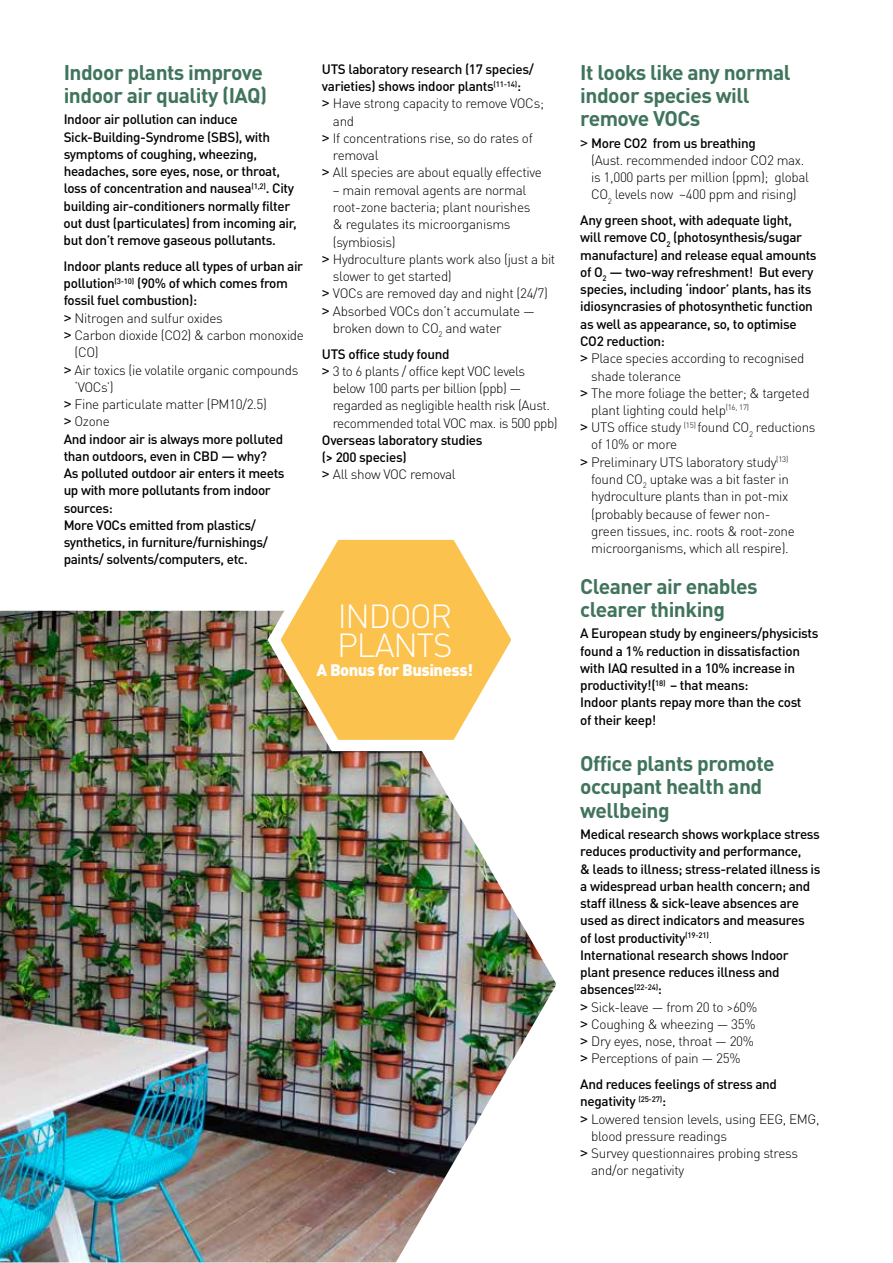
<style>
.page{position:relative;width:893px;height:1263px;background:#fff}
.page>*{position:absolute;margin:0;border:0;box-sizing:border-box;transform-origin:0 0}
.t1{font:300 33px/28.5px "DINOT";letter-spacing:-.035em;color:#fff}
.t2{font:700 21px/23.2px "DINOT";letter-spacing:-.025em;color:#40745c}
.t3{font:900 16.5px "DINOT";letter-spacing:-.03em;color:#fff}
.t4{font:500 13.5px/17.2px "DINOT";letter-spacing:-.025em;color:#000}
.t5{font:300 13.5px/17.2px "DINOT";letter-spacing:-.025em;color:#000}
.s1{font-family:"Arial";font-weight:400}
.s2{font-weight:300}
.s3{font-weight:500}
</style>
<div class="page">
<img style="left:0;top:610px;width:556px;height:653px">
<svg style="left:261px;top:539px;width:270px;height:218px"></svg>
<h2 class="t2" style="left:64px;top:60px;width:205px">Indoor plants improve indoor air quality (IAQ)</h2>
<p class="t4" style="left:64px;top:111px;width:235px">Indoor air pollution can induce Sick-Building-Syndrome (SBS), with symptoms of coughing, wheezing, headaches, sore eyes, nose, or throat, loss of concentration and nausea<sup>(1,2)</sup>. City building air-conditioners normally filter out dust (particulates) from incoming air, but don’t remove gaseous pollutants.</p>
<p class="t4" style="left:64px;top:257px;width:241px">Indoor plants reduce all types of urban air</p>
<p class="t4" style="left:64px;top:274px;width:226px">pollution<sup>(3-10)</sup> (90% of which comes from</p>
<p class="t4" style="left:64px;top:292px;width:135px">fossil fuel combustion):</p>
<p class="t5" style="left:64px;top:309px;width:161px"><span class="s1">&gt;</span> Nitrogen and sulfur oxides</p>
<p class="t5" style="left:64px;top:326px;width:242px"><span class="s1">&gt;</span> Carbon dioxide (CO2) &amp; carbon monoxide</p>
<p class="t5" style="left:75px;top:344px;width:26px">(CO)</p>
<p class="t5" style="left:64px;top:361px;width:236px"><span class="s1">&gt;</span> Air toxics (ie volatile organic compounds</p>
<p class="t5" style="left:75px;top:378px;width:41px">‘VOCs’)</p>
<p class="t5" style="left:64px;top:395px;width:205px"><span class="s1">&gt;</span> Fine particulate matter (PM10/2.5)</p>
<p class="t5" style="left:64px;top:413px;width:48px"><span class="s1">&gt;</span> Ozone</p>
<p class="t4" style="left:64px;top:430px;width:221px">And indoor air is always more polluted</p>
<p class="t4" style="left:64px;top:447px;width:205px">than outdoors, even in CBD — why?</p>
<p class="t4" style="left:64px;top:464px;width:223px">As polluted outdoor air enters it meets</p>
<p class="t4" style="left:64px;top:481px;width:209px">up with more pollutants from indoor</p>
<p class="t4" style="left:64px;top:499px;width:51px">sources:</p>
<p class="t4" style="left:64px;top:516px;width:194px">More VOCs emitted from plastics/</p>
<p class="t4" style="left:64px;top:533px;width:206px">synthetics, in furniture/furnishings/</p>
<p class="t4" style="left:64px;top:550px;width:186px">paints/ solvents/computers, etc.</p>
<p class="t4" style="left:322px;top:60px;width:213px">UTS laboratory research (17 species/</p>
<p class="t4" style="left:322px;top:77px;width:201px">varieties) shows indoor plants<sup>(11-14)</sup>:</p>
<p class="t5" style="left:322px;top:95px;width:223px"><span class="s1">&gt;</span> Have strong capacity to remove VOCs;</p>
<p class="t5" style="left:333px;top:112px;width:23px">and</p>
<p class="t5" style="left:322px;top:129px;width:212px"><span class="s1">&gt;</span> If concentrations rise, so do rates of</p>
<p class="t5" style="left:333px;top:147px;width:47px">removal</p>
<p class="t5" style="left:322px;top:164px;width:221px"><span class="s1">&gt;</span> All species are about equally effective</p>
<p class="t5" style="left:333px;top:181px;width:195px">– main removal agents are normal</p>
<p class="t5" style="left:333px;top:198px;width:199px">root-zone bacteria; plant nourishes</p>
<p class="t5" style="left:333px;top:216px;width:179px">&amp; regulates its microorganisms</p>
<p class="t5" style="left:333px;top:233px;width:64px">(symbiosis)</p>
<p class="t5" style="left:322px;top:250px;width:235px"><span class="s1">&gt;</span> Hydroculture plants work also (just a bit</p>
<p class="t5" style="left:333px;top:267px;width:120px">slower to get started)</p>
<p class="t5" style="left:322px;top:285px;width:227px"><span class="s1">&gt;</span> VOCs are removed day and night (24/7)</p>
<p class="t5" style="left:322px;top:302px;width:214px"><span class="s1">&gt;</span> Absorbed VOCs don’t accumulate —</p>
<p class="t5" style="left:333px;top:319px;width:170px">broken down to CO<sub>2</sub> and water</p>
<p class="t4" style="left:322px;top:345px;width:129px">UTS office study found</p>
<p class="t5" style="left:322px;top:362px;width:205px"><span class="s1">&gt;</span> 3 to 6 plants / office kept VOC levels</p>
<p class="t5" style="left:333px;top:379px;width:190px">below 100 parts per billion (ppb) —</p>
<p class="t5" style="left:333px;top:397px;width:219px">regarded as negligible health risk (Aust.</p>
<p class="t5" style="left:333px;top:414px;width:226px">recommended total VOC max. is 500 ppb)</p>
<p class="t4" style="left:322px;top:431px;width:162px">Overseas laboratory studies (&gt; 200 species)<br><span class="s1">&gt;</span> <span class="s2">All show VOC removal</span></p>
<h1 class="t1" style="left:337px;top:602px;width:117px">INDOOR<br>PLANTS</h1>
<p class="t3" style="left:317px;top:659px;width:158px">A Bonus for Business!</p>
<h2 class="t2" style="left:580px;top:60px;width:212px">It looks like any normal indoor species will remove VOCs</h2>
<p class="t5" style="left:591px;top:134px;width:219px;text-indent:-11px"><span class="s1">&gt;</span> <span class="s3">More CO2 from us breathing<br></span>(Aust. recommended indoor CO2 max. is 1,000 parts per million (ppm); global CO<sub>2</sub> levels now ~400 ppm and rising)</p>
<p class="t4" style="left:580px;top:211px;width:213px">Any green shoot, with adequate light,</p>
<p class="t4" style="left:580px;top:229px;width:223px">will remove CO<sub>2</sub> (photosynthesis/sugar</p>
<p class="t4" style="left:580px;top:246px;width:238px">manufacture) and release equal amounts</p>
<p class="t4" style="left:580px;top:263px;width:235px">of O<sub>2</sub> — two-way refreshment! But every</p>
<p class="t4" style="left:580px;top:280px;width:233px">species, including ‘indoor’ plants, has its</p>
<p class="t4" style="left:580px;top:298px;width:234px">idiosyncrasies of photosynthetic function</p>
<p class="t4" style="left:580px;top:315px;width:218px">as well as appearance, so, to optimise</p>
<p class="t4" style="left:580px;top:332px;width:86px">CO2 reduction:</p>
<p class="t5" style="left:580px;top:350px;width:226px"><span class="s1">&gt;</span> Place species according to recognised</p>
<p class="t5" style="left:591px;top:367px;width:92px">shade tolerance</p>
<p class="t5" style="left:580px;top:384px;width:231px"><span class="s1">&gt;</span> The more foliage the better; &amp; targeted</p>
<p class="t5" style="left:591px;top:401px;width:159px">plant lighting could help<sup>(16,</sup> <sup>17)</sup></p>
<p class="t5" style="left:580px;top:419px;width:237px"><span class="s1">&gt;</span> UTS office study <sup>(15)</sup> found CO<sub>2</sub> reductions</p>
<p class="t5" style="left:591px;top:436px;width:87px">of 10% or more</p>
<p class="t5" style="left:580px;top:453px;width:209px"><span class="s1">&gt;</span> Preliminary UTS laboratory study<sup>(13)</sup></p>
<p class="t5" style="left:591px;top:470px;width:199px">found CO<sub>2</sub> uptake was a bit faster in</p>
<p class="t5" style="left:591px;top:488px;width:199px">hydroculture plants than in pot-mix</p>
<p class="t5" style="left:591px;top:505px;width:181px">(probably because of fewer non-</p>
<p class="t5" style="left:591px;top:522px;width:205px">green tissues, inc. roots &amp; root-zone</p>
<p class="t5" style="left:591px;top:539px;width:199px">microorganisms, which all respire).</p>
<h2 class="t2" style="left:580px;top:574px;width:179px">Cleaner air enables clearer thinking</h2>
<p class="t4" style="left:580px;top:624px;width:240px">A European study by engineers/physicists found a 1% reduction in dissatisfaction with IAQ resulted in a 10% increase in productivity!(<sup>18)</sup> – that means:<br>Indoor plants repay more than the cost<br>of their keep!</p>
<h2 class="t2" style="left:580px;top:751px;width:196px">Office plants promote occupant health and wellbeing</h2>
<p class="t4" style="left:580px;top:825px;width:242px">Medical research shows workplace stress reduces productivity and performance,<br>&amp; leads to illness; stress-related illness is a widespread urban health concern; and staff illness &amp; sick-leave absences are used as direct indicators and measures<br>of lost productivity<sup>(19-21)</sup><span class="s2">.<br></span>International research shows Indoor plant presence reduces illness and absences<sup>(22-24)</sup>:<br><span class="s1">&gt;</span> <span class="s2">Sick-leave — from 20 to &gt;60%<br></span><span class="s1">&gt;</span> <span class="s2">Coughing &amp; wheezing — 35%<br></span><span class="s1">&gt;</span> <span class="s2">Dry eyes, nose, throat — 20%<br></span><span class="s1">&gt;</span> <span class="s2">Perceptions of pain — 25%</span></p>
<p class="t4" style="left:580px;top:1075px;width:198px">And reduces feelings of stress and</p>
<p class="t4" style="left:580px;top:1092px;width:87px">negativity <sup>(25-27)</sup>:</p>
<p class="t5" style="left:580px;top:1110px;width:241px"><span class="s1">&gt;</span> Lowered tension levels, using EEG, EMG,</p>
<p class="t5" style="left:591px;top:1127px;width:137px">blood pressure readings</p>
<p class="t5" style="left:580px;top:1144px;width:219px"><span class="s1">&gt;</span> Survey questionnaires probing stress</p>
<p class="t5" style="left:591px;top:1162px;width:95px">and/or negativity</p>
</div>
